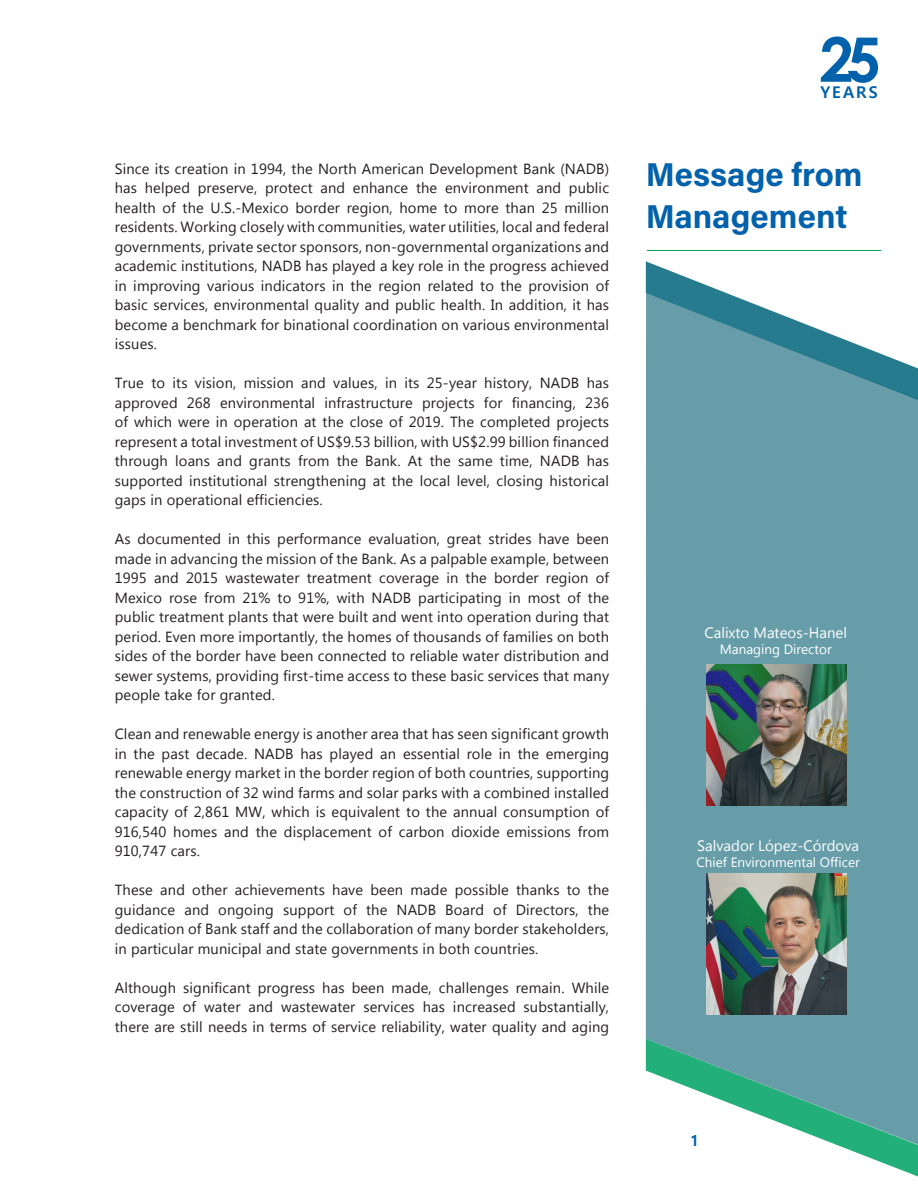
<style>
.page{position:relative;width:918px;height:1188px;background:#fff}
.page>*{position:absolute;margin:0;border:0;box-sizing:border-box;transform-origin:0 0}
.t1{font:700 61.5px "Century Gothic";color:#0161aa}
.t2{font:33px/42px "Acumin Variable Concept";letter-spacing:.055em;color:#0161aa}
.t3{font:700 16.2px "Malgun Gothic";letter-spacing:.12em;color:#0161aa}
.t4{font:15px "Microsoft New Tai Lue";color:#fff}
.t5{font:700 15px "Malgun Gothic";color:#0161aa}
.t6{font:14.7px/19.5px "Microsoft New Tai Lue";letter-spacing:.01em;color:#231f20;text-align:justify}
.t7{font:13.5px "Microsoft New Tai Lue";color:#fff}
</style>
<div class="page">
<div style="left:646px;top:402px;width:272px;height:637px;background:#669da9"></div>
<svg style="left:646px;top:1039px;width:272px;height:138px"></svg>
<svg style="left:646px;top:261px;width:272px;height:141px"></svg>
<img style="left:706px;top:665px;width:140px;height:141px">
<img style="left:706px;top:874px;width:140px;height:141px">
<hr style="left:647px;top:250px;width:234px;height:1px;background:#009e57">
<p class="t6" style="left:115px;top:160px;width:496px">Since its creation in 1994, the North American Development Bank (NADB) has helped preserve, protect and enhance the environment and public health of the U.S.-Mexico border region, home to more than 25 million residents. Working closely with communities, water utilities, local and federal governments, private sector sponsors, non-governmental organizations and academic institutions, NADB has played a key role in the progress achieved in improving various indicators in the region related to the provision of basic services, environmental quality and public health. In addition, it has become a benchmark for binational coordination on various environmental issues.</p>
<p class="t6" style="left:115px;top:374px;width:496px">True to its vision, mission and values, in its 25-year history, NADB has approved 268 environmental infrastructure projects for financing, 236 of which were in operation at the close of 2019. The completed projects represent a total investment of US$9.53 billion, with US$2.99 billion financed through loans and grants from the Bank. At the same time, NADB has supported institutional strengthening at the local level, closing historical gaps in operational efficiencies.</p>
<p class="t6" style="left:115px;top:530px;width:496px">As documented in this performance evaluation, great strides have been made in advancing the mission of the Bank. As a palpable example, between 1995 and 2015 wastewater treatment coverage in the border region of Mexico rose from 21% to 91%, with NADB participating in most of the public treatment plants that were built and went into operation during that period. Even more importantly, the homes of thousands of families on both sides of the border have been connected to reliable water distribution and sewer systems, providing first-time access to these basic services that many people take for granted.</p>
<p class="t6" style="left:115px;top:725px;width:496px">Clean and renewable energy is another area that has seen significant growth in the past decade. NADB has played an essential role in the emerging renewable energy market in the border region of both countries, supporting the construction of 32 wind farms and solar parks with a combined installed capacity of 2,861 MW, which is equivalent to the annual consumption of 916,540 homes and the displacement of carbon dioxide emissions from 910,747 cars.</p>
<p class="t6" style="left:115px;top:881px;width:496px">These and other achievements have been made possible thanks to the guidance and ongoing support of the NADB Board of Directors, the dedication of Bank staff and the collaboration of many border stakeholders, in particular municipal and state governments in both countries.</p>
<p class="t6" style="left:115px;top:979px;width:496px">Although significant progress has been made, challenges remain. While coverage of water and wastewater services has increased substantially, there are still needs in terms of service reliability, water quality and aging</p>
<h1 class="t1" style="left:819px;top:13px;width:63px">25</h1>
<p class="t3" style="left:820px;top:83px;width:59px">YEARS</p>
<p class="t2" style="left:646px;top:152px;width:217px">Message from<br>Management</p>
<p class="t4" style="left:704px;top:624px;width:144px">Calixto Mateos-Hanel</p>
<p class="t7" style="left:720px;top:642px;width:113px">Managing Director</p>
<p class="t4" style="left:697px;top:837px;width:164px">Salvador López-Córdova</p>
<p class="t7" style="left:696px;top:854px;width:165px">Chief Environmental Officer</p>
<p class="t5" style="left:690px;top:1132px;width:10px">1</p>
</div>
